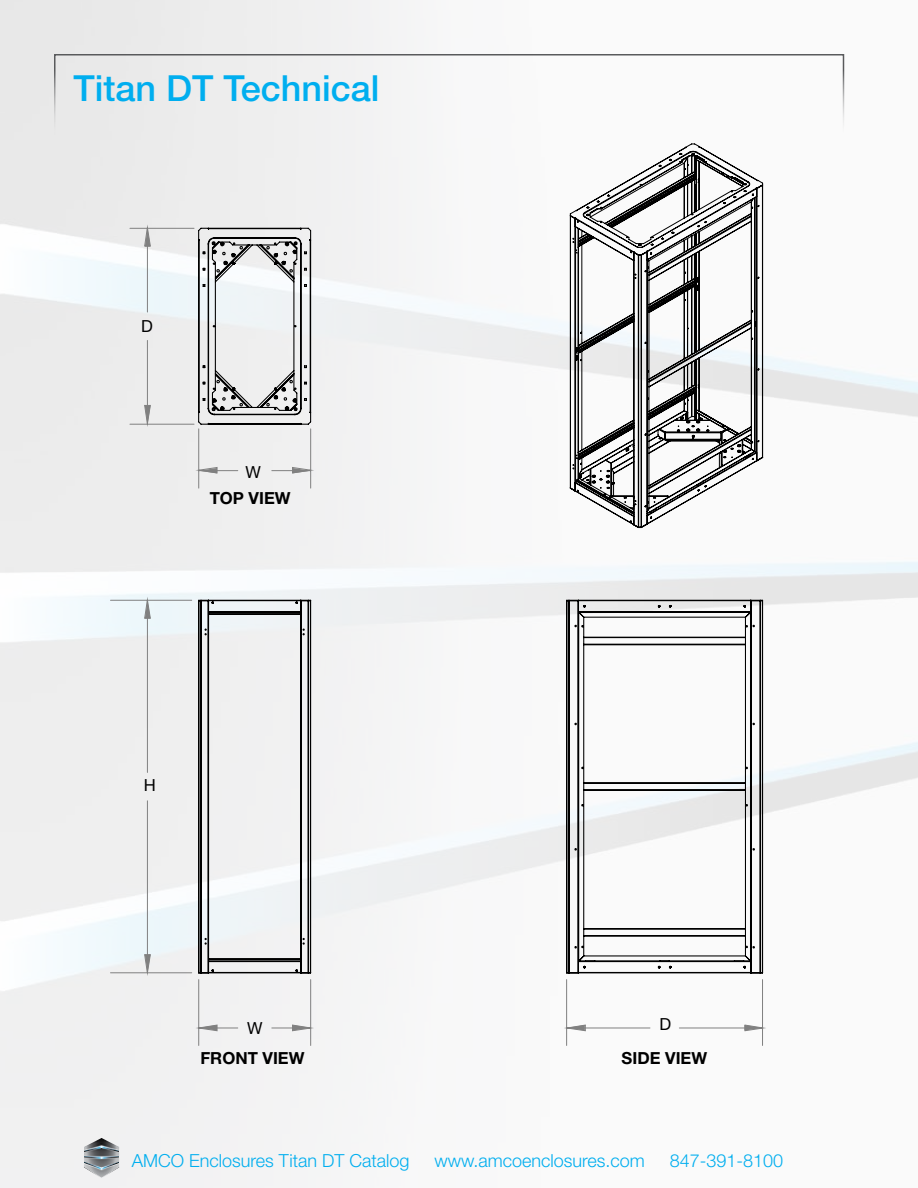
<style>
.page{position:relative;width:918px;height:1188px;background:#fff}
.page>*{position:absolute;margin:0;border:0;box-sizing:border-box;transform-origin:0 0}
.t1{font:500 36px "Helvetica Neue LT Std";color:#00aeef}
.t2{font:300 18px "Helvetica Neue LT Std";color:#00aeef}
.t3{font:700 16.65px "Helvetica Neue LT Std";color:#000}
.t4{font:16.65px "Helvetica Neue LT Std";color:#000}
</style>
<div class="page">
<div style="left:54px;top:54px;width:790px;height:85px;border:2px solid #58595b"></div>
<img style="left:84px;top:1138px;width:35px;height:40px">
<svg style="left:144px;top:227px;width:620px;height:805px"></svg>
<hr style="left:147px;top:228px;width:1px;height:84px;background:#808080">
<hr style="left:147px;top:340px;width:1px;height:84px;background:#808080">
<hr style="left:130px;top:228px;width:64px;height:1px;background:#808080">
<hr style="left:130px;top:424px;width:64px;height:1px;background:#808080">
<hr style="left:679px;top:1028px;width:84px;height:1px;background:#808080">
<hr style="left:567px;top:1028px;width:83px;height:1px;background:#808080">
<hr style="left:762px;top:980px;width:1px;height:65px;background:#808080">
<hr style="left:566px;top:980px;width:1px;height:65px;background:#808080">
<hr style="left:147px;top:600px;width:1px;height:172px;background:#808080">
<hr style="left:147px;top:801px;width:1px;height:172px;background:#808080">
<hr style="left:110px;top:600px;width:82px;height:1px;background:#808080">
<hr style="left:110px;top:972px;width:82px;height:1px;background:#808080">
<hr style="left:272px;top:1028px;width:39px;height:1px;background:#808080">
<hr style="left:199px;top:1028px;width:39px;height:1px;background:#808080">
<hr style="left:310px;top:980px;width:1px;height:65px;background:#808080">
<hr style="left:198px;top:980px;width:1px;height:65px;background:#808080">
<svg style="left:145px;top:228px;width:5px;height:19px"></svg>
<svg style="left:145px;top:406px;width:5px;height:18px"></svg>
<svg style="left:744px;top:1025px;width:18px;height:6px"></svg>
<svg style="left:567px;top:1025px;width:18px;height:6px"></svg>
<svg style="left:145px;top:600px;width:5px;height:19px"></svg>
<svg style="left:145px;top:955px;width:5px;height:18px"></svg>
<svg style="left:292px;top:1025px;width:19px;height:6px"></svg>
<svg style="left:199px;top:1025px;width:18px;height:6px"></svg>
<svg style="left:197px;top:227px;width:567px;height:747px"></svg>
<svg style="left:569px;top:143px;width:195px;height:386px"></svg>
<h1 class="t1" style="left:73px;top:67px;width:308px">Titan DT Technical</h1>
<p class="t4" style="left:141px;top:317px;width:13px">D</p>
<p class="t4" style="left:245px;top:462px;width:17px">W</p>
<p class="t3" style="left:210px;top:488px;width:82px">TOP VIEW</p>
<p class="t4" style="left:144px;top:775px;width:14px">H</p>
<p class="t4" style="left:247px;top:1019px;width:17px">W</p>
<p class="t4" style="left:659px;top:1014px;width:13px">D</p>
<p class="t3" style="left:200px;top:1048px;width:106px">FRONT VIEW</p>
<p class="t3" style="left:622px;top:1048px;width:87px">SIDE VIEW</p>
<p class="t2" style="left:132px;top:1150px;width:279px">AMCO Enclosures Titan DT Catalog</p>
<p class="t2" style="left:434px;top:1150px;width:212px">www.amcoenclosures.com</p>
<p class="t2" style="left:670px;top:1150px;width:115px">847-391-8100</p>
</div>
